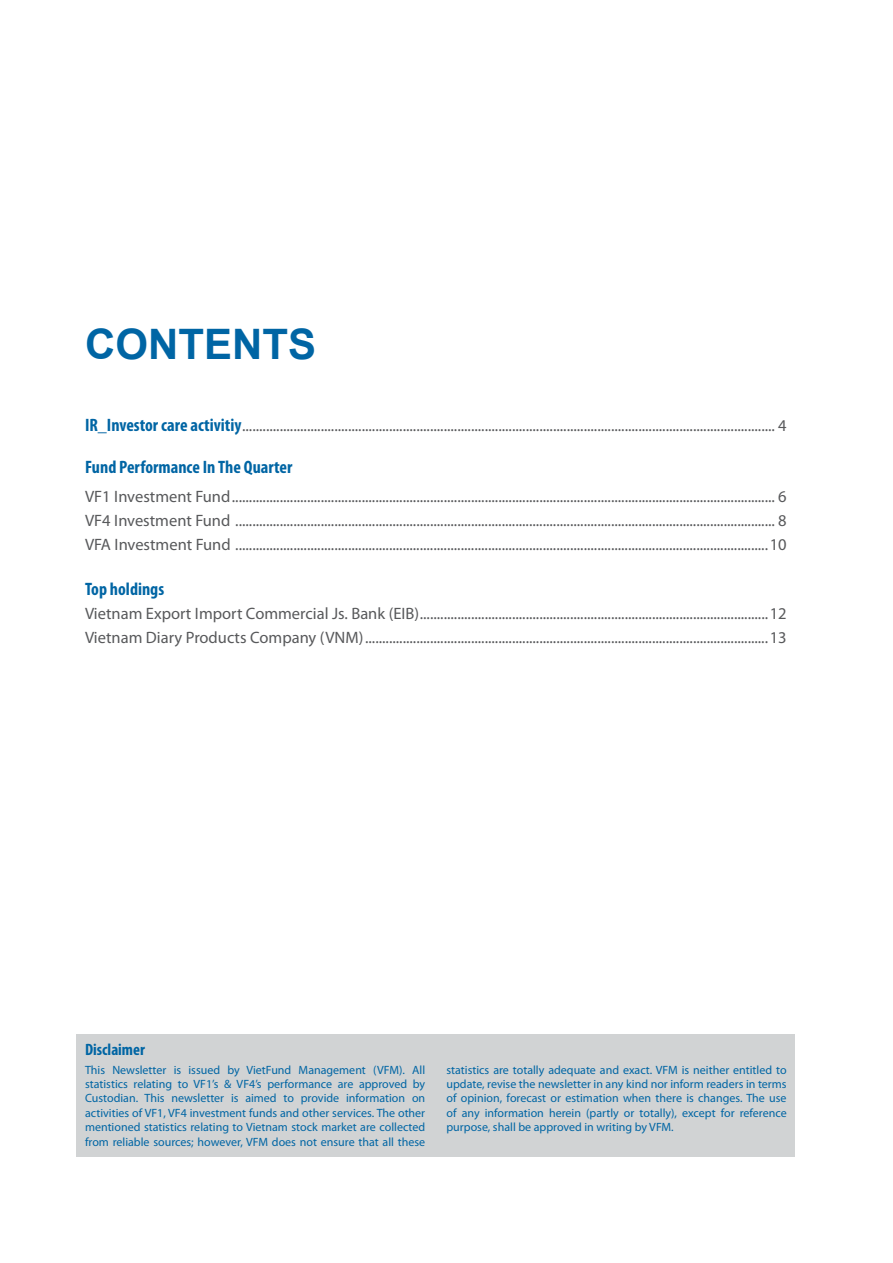
<style>
.page{position:relative;width:893px;height:1263px;background:#fff}
.page>*{position:absolute;margin:0;border:0;box-sizing:border-box;transform-origin:0 0}
.t1{font:700 42px "Arial";color:#0065a4}
.t2{font:700 condensed 18px "Myriad Pro";color:#0065a4}
.t3{font:16.5px/24px "Myriad Pro";color:#58595b;text-align:justify}
.t4{font:700 condensed 16.5px "Myriad Pro";color:#0065a4}
.t5{font:12px/14.4px "Myriad Pro";color:#0065a4;text-align:justify}
.s1{font-weight:700;font-stretch:condensed;font-size:18px;color:#0065a4}
</style>
<div class="page">
<div style="left:77px;top:1034px;width:718px;height:123px;background:#d1d3d4"></div>
<h1 class="t1" style="left:85px;top:317px;width:233px">CONTENTS</h1>
<p class="t3" style="left:85px;top:413px;width:703px"><span class="s1">IR_Investor care activitiy</span>............................................................................................................................................................ 4</p>
<p class="t2" style="left:85px;top:456px;width:209px">Fund Performance In The Quarter</p>
<p class="t3" style="left:85px;top:484px;width:703px">VF1 Investment Fund............................................................................................................................................................... 6<br>VF4 Investment Fund .............................................................................................................................................................. 8<br>VFA Investment Fund ............................................................................................................................................................10</p>
<p class="t2" style="left:85px;top:578px;width:81px">Top holdings</p>
<p class="t3" style="left:85px;top:601px;width:703px">Vietnam Export Import Commercial Js. Bank (EIB)......................................................................................................12<br>Vietnam Diary Products Company (VNM)......................................................................................................................13</p>
<p class="t4" style="left:85px;top:1039px;width:61px">Disclaimer</p>
<p class="t5" style="left:85px;top:1062px;width:342px">This Newsletter is issued by VietFund Management (VFM). All statistics relating to VF1’s &amp; VF4’s performance are approved by Custodian. This newsletter is aimed to provide information on activities of VF1, VF4 investment funds and other services. The other mentioned statistics relating to Vietnam stock market are collected from reliable sources; however, VFM does not ensure that all these</p>
<p class="t5" style="left:446px;top:1062px;width:342px">statistics are totally adequate and exact. VFM is neither entitled to update, revise the newsletter in any kind nor inform readers in terms of opinion, forecast or estimation when there is changes. The use of any information herein (partly or totally), except for reference purpose, shall be approved in writing by VFM.</p>
</div>
